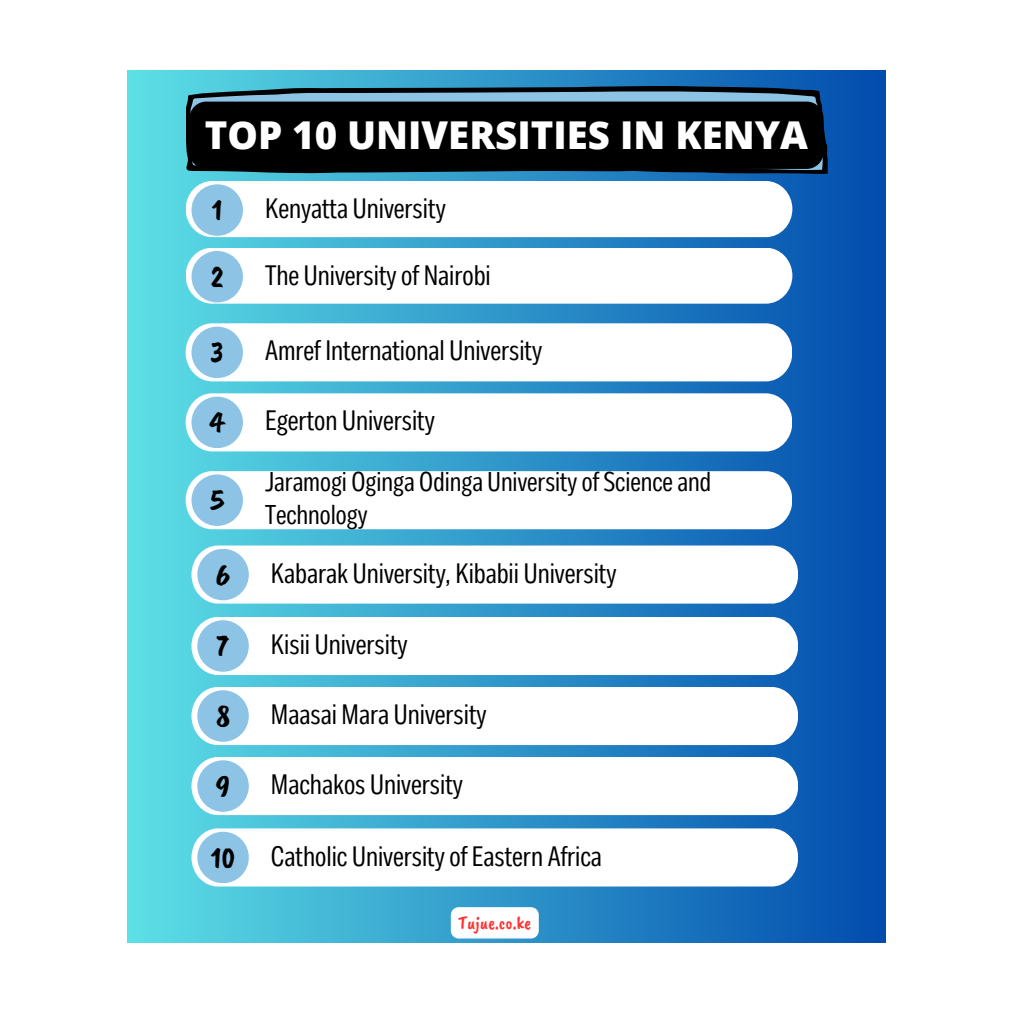
<style>
.page{position:relative;width:1013px;height:1013px;background:#fff}
.page>*{position:absolute;margin:0;border:0;box-sizing:border-box;transform-origin:0 0}
.t1{font:800 38.38px "Open Sans";color:#fff}
.t2{font:30.88px "Caveat Brush";color:#000}
.t3{font:28.12px "Body Text Slim";color:#000}
.t4{font:27.12px/32.2px "Body Text Slim";color:#000}
.t5{font:18.62px "Caveat Brush";color:#ff3131}
</style>
<div class="page">
<div style="left:127px;top:70px;width:758px;height:872px;background:linear-gradient(to right,#5ee1e6,#024cae)"></div>
<div style="left:186px;top:181px;width:606px;height:56px;background:#fff;border-radius:27px"></div>
<div style="left:186px;top:323px;width:606px;height:58px;background:#fff;border-radius:28px"></div>
<div style="left:186px;top:471px;width:606px;height:58px;background:#fff;border-radius:28px"></div>
<div style="left:186px;top:248px;width:606px;height:56px;background:#fff;border-radius:27px"></div>
<div style="left:186px;top:393px;width:606px;height:58px;background:#fff;border-radius:28px"></div>
<div style="left:191px;top:687px;width:607px;height:58px;background:#fff;border-radius:28px"></div>
<div style="left:191px;top:184px;width:52px;height:52px;background:#8dc4e6;border-radius:50%"></div>
<div style="left:191px;top:326px;width:52px;height:52px;background:#8dc4e6;border-radius:50%"></div>
<div style="left:191px;top:474px;width:52px;height:52px;background:#8dc4e6;border-radius:50%"></div>
<div style="left:191px;top:251px;width:52px;height:51px;background:#8dc4e6;border-radius:50%"></div>
<div style="left:191px;top:396px;width:52px;height:52px;background:#8dc4e6;border-radius:50%"></div>
<div style="left:197px;top:690px;width:52px;height:51px;background:#8dc4e6;border-radius:50%"></div>
<svg style="left:186px;top:86px;width:641px;height:88px;background:#406b82"></svg>
<div style="left:189px;top:102px;width:634px;height:67px;background:#000"></div>
<div style="left:191px;top:545px;width:607px;height:58px;background:#fff;border-radius:28px"></div>
<div style="left:197px;top:549px;width:52px;height:51px;background:#8dc4e6;border-radius:50%"></div>
<div style="left:191px;top:617px;width:607px;height:58px;background:#fff;border-radius:28px"></div>
<div style="left:197px;top:620px;width:52px;height:51px;background:#8dc4e6;border-radius:50%"></div>
<div style="left:191px;top:757px;width:607px;height:58px;background:#fff;border-radius:28px"></div>
<div style="left:197px;top:760px;width:52px;height:51px;background:#8dc4e6;border-radius:50%"></div>
<div style="left:191px;top:828px;width:607px;height:58px;background:#fff;border-radius:28px"></div>
<div style="left:197px;top:831px;width:52px;height:52px;background:#8dc4e6;border-radius:50%"></div>
<div style="left:451px;top:907px;width:88px;height:31px;background:#fff;border-radius:8px"></div>
<h1 class="t1" style="left:205px;top:108px;width:605px">TOP 10 UNIVERSITIES IN KENYA</h1>
<p class="t2" style="left:212px;top:190px;width:12px">1</p>
<h2 class="t3" style="left:265px;top:192px;width:182px">Kenyatta University</h2>
<p class="t2" style="left:211px;top:257px;width:14px">2</p>
<h2 class="t3" style="left:265px;top:259px;width:227px">The University of Nairobi</h2>
<p class="t2" style="left:211px;top:333px;width:15px">3</p>
<h2 class="t3" style="left:265px;top:334px;width:278px">Amref International University</h2>
<p class="t2" style="left:210px;top:403px;width:16px">4</p>
<h2 class="t3" style="left:265px;top:404px;width:171px">Egerton University</h2>
<p class="t2" style="left:210px;top:480px;width:15px">5</p>
<h2 class="t4" style="left:265px;top:468px;width:447px">Jaramogi Oginga Odinga University of Science and<br>Technology</h2>
<p class="t2" style="left:216px;top:555px;width:16px">6</p>
<h2 class="t3" style="left:271px;top:556px;width:347px">Kabarak University, Kibabii University</h2>
<p class="t2" style="left:217px;top:626px;width:14px">7</p>
<h2 class="t3" style="left:271px;top:628px;width:138px">Kisii University</h2>
<p class="t2" style="left:216px;top:696px;width:15px">8</p>
<h2 class="t3" style="left:271px;top:698px;width:217px">Maasai Mara University</h2>
<p class="t2" style="left:216px;top:766px;width:16px">9</p>
<h2 class="t3" style="left:271px;top:768px;width:193px">Machakos University</h2>
<p class="t2" style="left:211px;top:837px;width:26px">10</p>
<h2 class="t3" style="left:271px;top:839px;width:332px">Catholic University of Eastern Africa</h2>
<p class="t5" style="left:458px;top:911px;width:74px">Tujue.co.ke</p>
</div>
